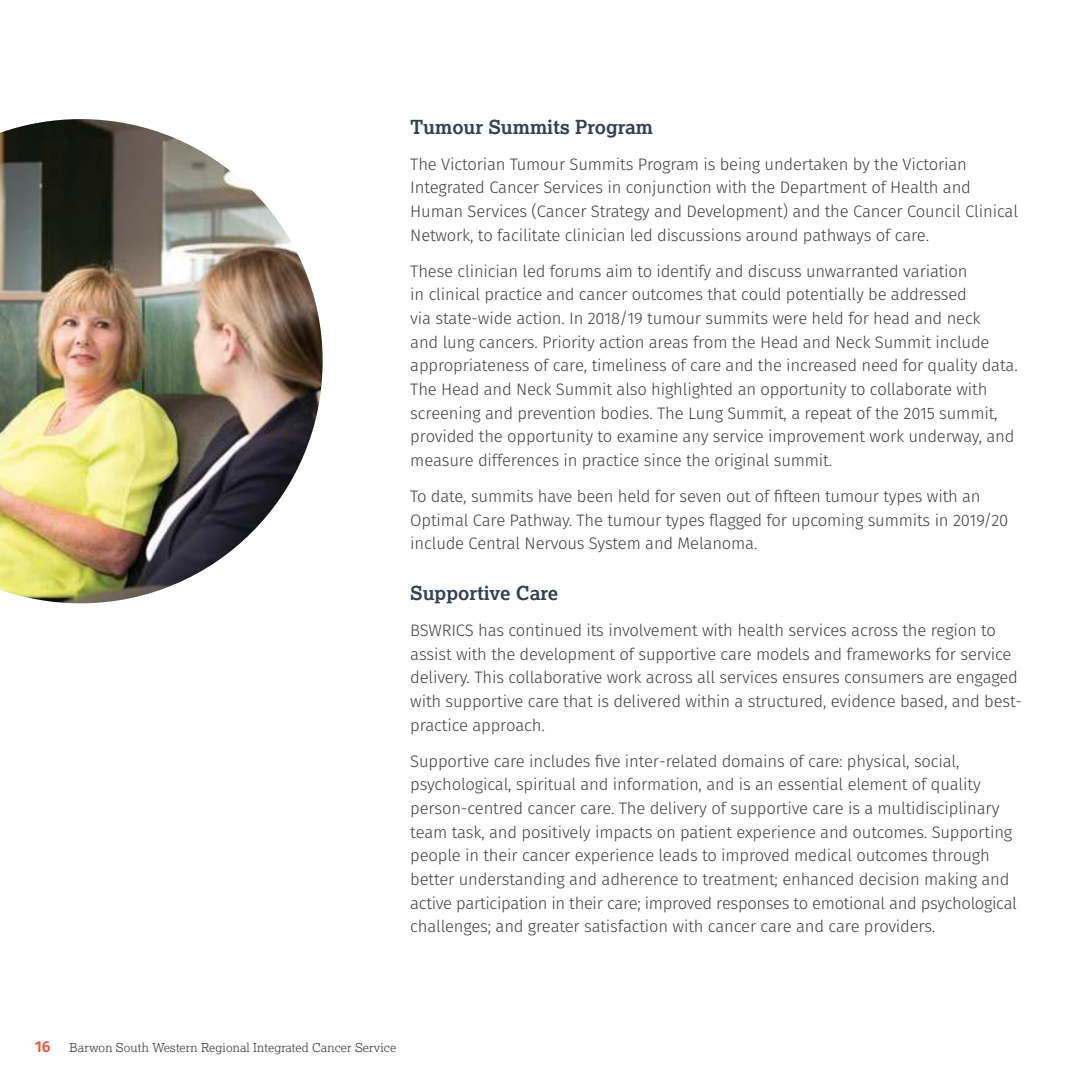
<style>
.page{position:relative;width:1092px;height:1092px;background:#fff}
.page>*{position:absolute;margin:0;border:0;box-sizing:border-box;transform-origin:0 0}
.t1{font:700 19.25px "Lexia";color:#314057}
.t2{font:300 16.62px/23.6px "Fira Sans";letter-spacing:-.01em;color:#403f41}
.t3{font:300 12.25px "Lexia";letter-spacing:.01em;color:#403f41}
.s1{font-family:"Fira Sans";font-weight:600;font-size:15.75px;color:#f05843}
</style>
<div class="page">
<img style="left:0;top:119px;width:322px;height:484px">
<p class="t1" style="left:410px;top:119px;width:244px">Tumour Summits Program</p>
<p class="t2" style="left:410px;top:152px;width:609px">The Victorian Tumour Summits Program is being undertaken by the Victorian Integrated Cancer Services in conjunction with the Department of Health and Human Services (Cancer Strategy and Development) and the Cancer Council Clinical Network, to facilitate clinician led discussions around pathways of care.</p>
<p class="t2" style="left:410px;top:259px;width:609px">These clinician led forums aim to identify and discuss unwarranted variation<br>in clinical practice and cancer outcomes that could potentially be addressed<br>via state-wide action. In 2018/19 tumour summits were held for head and neck<br>and lung cancers. Priority action areas from the Head and Neck Summit include appropriateness of care, timeliness of care and the increased need for quality data.<br>The Head and Neck Summit also highlighted an opportunity to collaborate with screening and prevention bodies. The Lung Summit, a repeat of the 2015 summit, provided the opportunity to examine any service improvement work underway, and measure differences in practice since the original summit.</p>
<p class="t2" style="left:410px;top:484px;width:599px">To date, summits have been held for seven out of fifteen tumour types with an<br>Optimal Care Pathway. The tumour types flagged for upcoming summits in 2019/20 include Central Nervous System and Melanoma.</p>
<p class="t1" style="left:410px;top:585px;width:149px">Supportive Care</p>
<p class="t2" style="left:410px;top:618px;width:613px">BSWRICS has continued its involvement with health services across the region to assist with the development of supportive care models and frameworks for service delivery. This collaborative work across all services ensures consumers are engaged with supportive care that is delivered within a structured, evidence based, and best&shy;practice approach.</p>
<p class="t2" style="left:410px;top:749px;width:608px">Supportive care includes five inter-related domains of care: physical, social, psychological, spiritual and information, and is an essential element of quality person-centred cancer care. The delivery of supportive care is a multidisciplinary team task, and positively impacts on patient experience and outcomes. Supporting people in their cancer experience leads to improved medical outcomes through better understanding and adherence to treatment; enhanced decision making and active participation in their care; improved responses to emotional and psychological challenges; and greater satisfaction with cancer care and care providers.</p>
<p class="t3" style="left:35px;top:1042px;width:363px"><span class="s1">16</span> Barwon South Western Regional Integrated Cancer Service</p>
</div>
